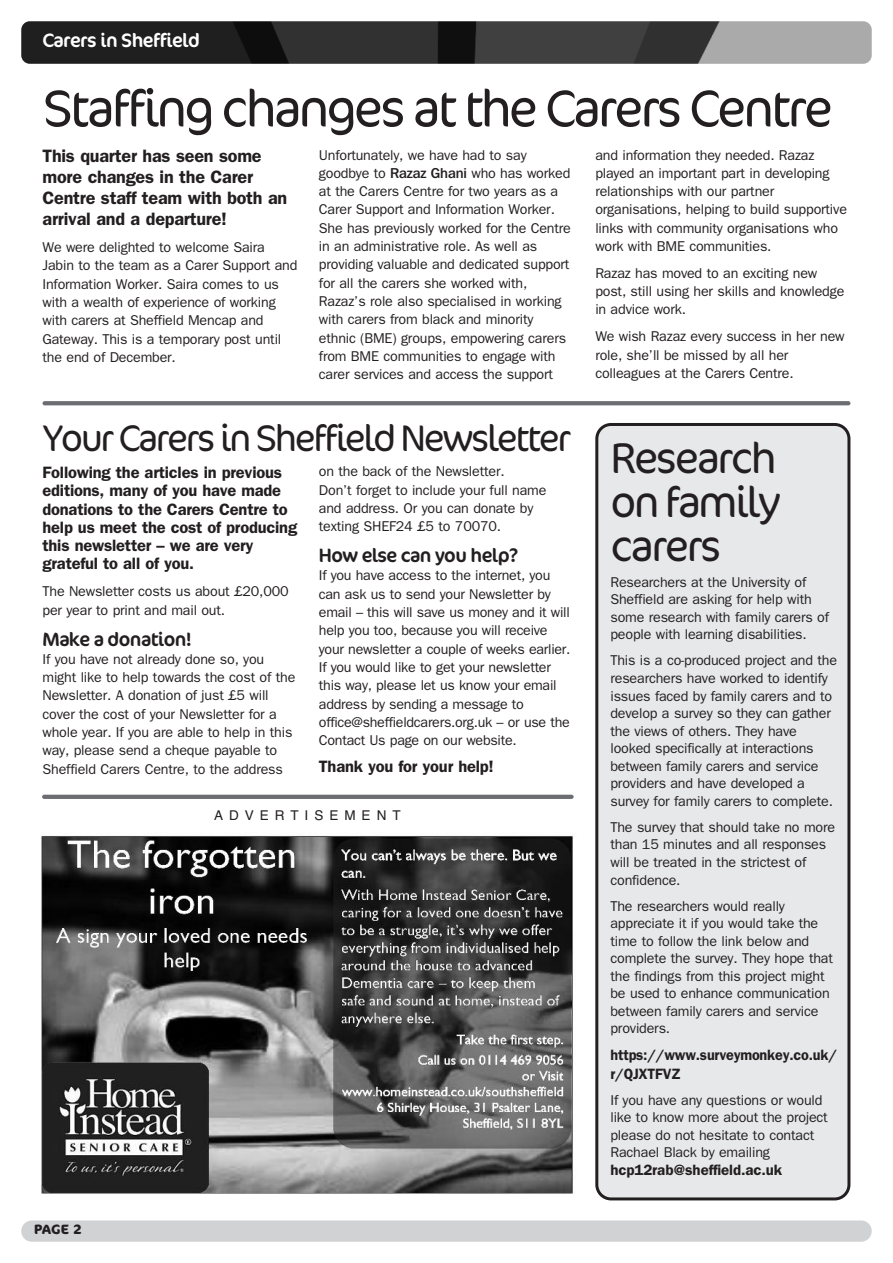
<style>
.page{position:relative;width:893px;height:1263px;background:#fff}
.page>*{position:absolute;margin:0;border:0;box-sizing:border-box;transform-origin:0 0}
.t1{font:300 52.5px "Cocon";letter-spacing:-.055em;color:#231f20}
.t2{font:300 43.5px/43.8px "Cocon";letter-spacing:-.055em;color:#231f20;text-align:justify}
.t3{font:300 37.5px "Cocon";letter-spacing:-.065em;color:#231f20}
.t4{font:19.5px "Cocon";letter-spacing:-.03em;color:#231f20}
.t5{font:19.5px "Cocon";letter-spacing:-.03em;color:#fff}
.t6{font:600 18px/21px "Franklin Gothic";letter-spacing:-.01em;color:#231f20}
.t7{font:600 16.5px/18.3px "Franklin Gothic";letter-spacing:-.01em;color:#231f20}
.t8{font:600 15px/18.3px "Franklin Gothic";letter-spacing:-.01em;color:#231f20;scale:.96 1}
.t9{font:600 15px "Franklin Gothic";letter-spacing:-.01em;color:#231f20}
.t10{font:14.25px/18.3px "Franklin Gothic";letter-spacing:-.01em;color:#231f20}
.t11{font:13.5px "Helvetica";letter-spacing:.445em;color:#231f20}
.t12{font:700 13.5px "Cocon";color:#231f20}
.s1{font-family:"Franklin Gothic IT Cby BT";font-weight:500}
</style>
<div class="page">
<svg style="left:43px;top:401px;width:807px;height:4px;background:#707174"></svg>
<img style="left:41px;top:834px;width:532px;height:360px">
<hr style="left:42px;top:795px;width:532px;height:4px;background:#6c6d70;border-radius:2px">
<div style="left:21px;top:1220px;width:851px;height:22px;background:#d1d2d4;border-radius:11px"></div>
<img style="left:21px;top:21px;width:851px;height:43px;border-radius:9px">
<div style="left:595px;top:423px;width:255px;height:777px;background:#e7e8e9"></div>
<h3 class="t5" style="left:43px;top:29px;width:159px">Carers in Sheffield</h3>
<h1 class="t1" style="left:43px;top:78px;width:792px">Staffing changes at the Carers Centre</h1>
<p class="t6" style="left:43px;top:147px;width:246px">This quarter has seen some more changes in the Carer<br>Centre staff team with both an arrival and a departure!</p>
<p class="t10" style="left:43px;top:238px;width:256px">We were delighted to welcome Saira Jabin to the team as a Carer Support and Information Worker. Saira comes to us with a wealth of experience of working with carers at Sheffield Mencap and Gateway. This is a temporary post until the end of December.</p>
<p class="t10" style="left:319px;top:146px;width:254px">Unfortunately, we have had to say goodbye to <span class="s1">Razaz Ghani</span> who has worked at the Carers Centre for two years as a Carer Support and Information Worker.<br>She has previously worked for the Centre in an administrative role. As well as providing valuable and dedicated support for all the carers she worked with, Razaz’s role also specialised in working with carers from black and minority ethnic (BME) groups, empowering carers from BME communities to engage with carer services and access the support</p>
<p class="t10" style="left:595px;top:146px;width:253px">and information they needed. Razaz played an important part in developing relationships with our partner organisations, helping to build supportive links with community organisations who work with BME communities.</p>
<p class="t10" style="left:595px;top:264px;width:251px">Razaz has moved to an exciting new post, still using her skills and knowledge in advice work.</p>
<p class="t10" style="left:595px;top:327px;width:251px">We wish Razaz every success in her new role, she’ll be missed by all her colleagues at the Carers Centre.</p>
<h3 class="t3" style="left:43px;top:416px;width:530px">Your Carers in Sheffield Newsletter</h3>
<p class="t7" style="left:43px;top:464px;width:256px">Following the articles in previous editions, many of you have made donations to the Carers Centre to help us meet the cost of producing this newsletter – we are very grateful to all of you.</p>
<p class="t10" style="left:43px;top:582px;width:248px">The Newsletter costs us about £20,000 per year to print and mail out.</p>
<h3 class="t4" style="left:43px;top:627px;width:151px">Make a donation!</h3>
<p class="t10" style="left:43px;top:650px;width:254px">If you have not already done so, you might like to help towards the cost of the Newsletter. A donation of just £5 will cover the cost of your Newsletter for a whole year. If you are able to help in this way, please send a cheque payable to Sheffield Carers Centre, to the address</p>
<p class="t10" style="left:319px;top:462px;width:229px">on the back of the Newsletter.<br>Don’t forget to include your full name and address. Or you can donate by texting SHEF24 £5 to 70070.</p>
<h3 class="t4" style="left:319px;top:544px;width:201px">How else can you help?</h3>
<p class="t10" style="left:319px;top:567px;width:253px">If you have access to the internet, you can ask us to send your Newsletter by email – this will save us money and it will help you too, because you will receive your newsletter a couple of weeks earlier.<br>If you would like to get your newsletter this way, please let us know your email address by sending a message to office@sheffieldcarers.org.uk – or use the Contact Us page on our website.</p>
<p class="t7" style="left:319px;top:758px;width:176px">Thank you for your help!</p>
<p class="t11" style="left:214px;top:807px;width:188px">ADVERTISEMENT</p>
<p class="t12" style="left:34px;top:1221px;width:49px">PAGE 2</p>
<h2 class="t2" style="left:610px;top:437px;width:172px">Research on family carers</h2>
<p class="t10" style="left:610px;top:573px;width:220px;line-height:17.5px">Researchers at the University of Sheffield are asking for help with some research with family carers of people with learning disabilities.</p>
<p class="t10" style="left:610px;top:652px;width:228px;line-height:17.5px">This is a co-produced project and the researchers have worked to identify issues faced by family carers and to develop a survey so they can gather the views of others. They have looked specifically at interactions between family carers and service providers and have developed a survey for family carers to complete.</p>
<p class="t10" style="left:610px;top:818px;width:226px;line-height:17.5px">The survey that should take no more than 15 minutes and all responses will be treated in the strictest of confidence.</p>
<p class="t10" style="left:610px;top:897px;width:224px;line-height:17.5px">The researchers would really appreciate it if you would take the time to follow the link below and complete the survey. They hope that the findings from this project might be used to enhance communication between family carers and service providers.</p>
<p class="t8" style="left:610px;top:1047px;width:238px">https://www.surveymonkey.co.uk/ r/QJXTFVZ</p>
<p class="t10" style="left:610px;top:1091px;width:219px;line-height:17.5px">If you have any questions or would like to know more about the project please do not hesitate to contact<br>Rachael Black by emailing</p>
<p class="t9" style="left:610px;top:1163px;width:173px">hcp12rab@sheffield.ac.uk</p>
</div>
